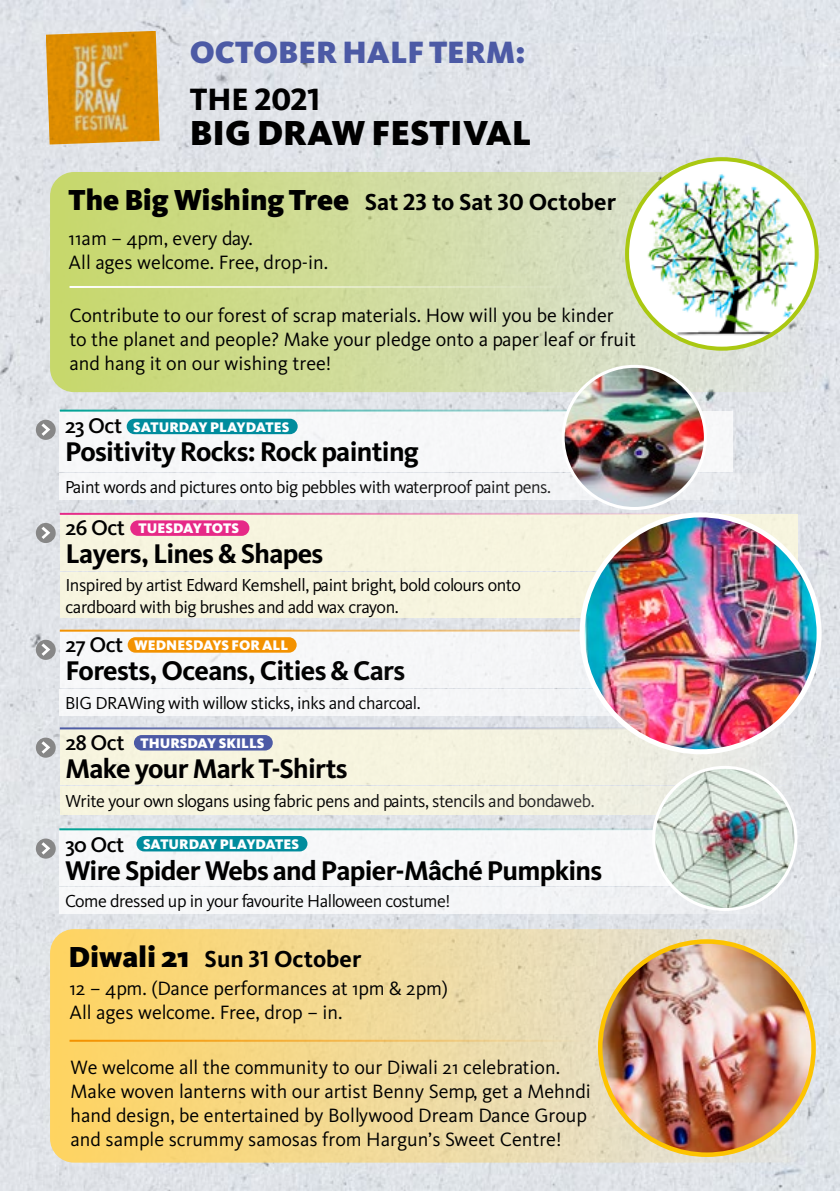
<style>
.page{position:relative;width:840px;height:1191px;background:#fff}
.page>*{position:absolute;margin:0;border:0;box-sizing:border-box;transform-origin:0 0}
.t1{font:900 36px "Kievit";color:#000}
.t2{font:900 32px "Kievit";color:#4c5aa5}
.t3{font:32px "Kievit Extra Bold SC";color:#000}
.t4{font:900 30px "Kievit";color:#000}
.t5{font:700 28px "Kievit";letter-spacing:-.025em;color:#000}
.t6{font:700 24px "Kievit";color:#000}
.t7{font:500 22px "Kievit";letter-spacing:-.025em;color:#000}
.t8{font:20px/24px "Kievit";color:#000}
.t9{font:18px/21.6px "Kievit";letter-spacing:-.025em;color:#000}
.t10{font:900 14.4px "Kievit";color:#fff}
.s1{font-family:"Kievit Bold SC";font-weight:400;font-size:24px}
.s2{font-weight:700;font-size:24px}
.s3{font-weight:900;font-size:30px}
.s4{font-family:"Kievit Bold SC";font-weight:400}
</style>
<div class="page">
<img style="left:0;top:0;width:839px;height:1191px">
<div style="left:60px;top:514px;width:737px;height:56px;background:#f7f4df"></div>
<div style="left:60px;top:630px;width:737px;height:57px;background:#f6f7f8"></div>
<div style="left:60px;top:572px;width:737px;height:46px;background:#f7f4df"></div>
<div style="left:59px;top:689px;width:738px;height:26px;background:#f6f7f8"></div>
<div style="left:59px;top:887px;width:738px;height:26px;background:#f6f6f8"></div>
<svg style="left:59px;top:473px;width:738px;height:27px;fill:#f5f6f8"></svg>
<div style="left:60px;top:786px;width:737px;height:29px;background:#f6f4df"></div>
<div style="left:60px;top:728px;width:737px;height:57px;background:linear-gradient(to right,#f8f5db,#ecece5)"></div>
<div style="left:36px;top:523px;width:20px;height:20px;background:#878787;border-radius:50%"></div>
<svg style="left:41px;top:526px;width:9px;height:13px"></svg>
<div style="left:36px;top:640px;width:20px;height:20px;background:#878787;border-radius:50%"></div>
<svg style="left:41px;top:643px;width:9px;height:13px"></svg>
<div style="left:36px;top:838px;width:20px;height:20px;background:#878787;border-radius:50%"></div>
<svg style="left:41px;top:842px;width:9px;height:12px"></svg>
<div style="left:36px;top:420px;width:20px;height:20px;background:#878787;border-radius:50%"></div>
<svg style="left:41px;top:423px;width:9px;height:13px"></svg>
<div style="left:36px;top:737px;width:20px;height:20px;background:#878787;border-radius:50%"></div>
<svg style="left:41px;top:741px;width:9px;height:12px"></svg>
<div style="left:59px;top:411px;width:673px;height:61px;background:#f7f7f9"></div>
<div style="left:59px;top:830px;width:689px;height:55px;background:#f7f7f9"></div>
<div style="left:50px;top:172px;width:761px;height:220px;background:linear-gradient(to right,#c7d86d,#dde1e0);border-radius:24px"></div>
<svg style="left:50px;top:929px;width:761px;height:233px;background:#f1d895"></svg>
<div style="left:130px;top:520px;width:119px;height:16px;background:#e62987;border-radius:8px"></div>
<div style="left:128px;top:637px;width:168px;height:15px;background:#f39200;border-radius:8px"></div>
<div style="left:134px;top:735px;width:138px;height:15px;background:#4c5aa5;border-radius:8px"></div>
<div style="left:127px;top:419px;width:170px;height:15px;background:#008c9d;border-radius:8px"></div>
<div style="left:136px;top:836px;width:171px;height:15px;background:#008c9d;border-radius:8px"></div>
<hr style="left:60px;top:727px;width:639px;height:2px;background:#4c5aa5">
<hr style="left:60px;top:513px;width:649px;height:2px;background:#e62987">
<hr style="left:60px;top:629px;width:737px;height:2px;background:#f39200">
<hr style="left:59px;top:828px;width:640px;height:2px;background:#00a295">
<hr style="left:60px;top:409px;width:639px;height:2px;background:#00a295">
<img style="left:581px;top:515px;width:237px;height:237px;border-radius:118px">
<div style="left:579px;top:512px;width:242px;height:242px;border:5px solid #fff;border-radius:50%"></div>
<img style="left:626px;top:159px;width:190px;height:190px;border-radius:95px">
<div style="left:624px;top:157px;width:194px;height:194px;border:4px solid #aac811;border-radius:50%"></div>
<img style="left:653px;top:767px;width:142px;height:142px;border-radius:71px">
<div style="left:651px;top:766px;width:146px;height:145px;border:3px solid #fff;border-radius:50%"></div>
<img style="left:563px;top:366px;width:142px;height:142px;border-radius:71px">
<div style="left:561px;top:365px;width:145px;height:145px;border:3px solid #fff;border-radius:50%"></div>
<img style="left:600px;top:941px;width:213px;height:213px;border-radius:107px">
<div style="left:597px;top:939px;width:218px;height:218px;border:5px solid #fdc300;border-radius:50%"></div>
<hr style="left:69px;top:1039px;width:515px;height:2px;background:#f39200">
<hr style="left:69px;top:286px;width:515px;height:2px;background:#fff">
<img style="left:46px;top:31px;width:113px;height:113px">
<h2 class="t2" style="left:190px;top:32px;width:337px">OCTOBER HALF TERM:</h2>
<h2 class="t3" style="left:190px;top:79px;width:132px">THE 2021</h2>
<h1 class="t1" style="left:190px;top:111px;width:343px">BIG DRAW FESTIVAL</h1>
<h3 class="t4" style="left:69px;top:181px;width:548px">The Big Wishing Tree <span class="s1">S</span><span class="s2">at</span> <span class="s1">23</span> <span class="s2">to</span> <span class="s1">S</span><span class="s2">at</span> <span class="s1">30</span> <span class="s2">October</span></h3>
<p class="t8" style="left:69px;top:226px;width:261px">11am – 4pm, every day.<br>All ages welcome. Free, drop-in.</p>
<p class="t8" style="left:69px;top:303px;width:567px">Contribute to our forest of scrap materials. How will you be kinder to the planet and people? Make your pledge onto a paper leaf or fruit and hang it on our wishing tree!</p>
<p class="t7" style="left:65px;top:412px;width:59px">23 Oct</p>
<h3 class="t5" style="left:65px;top:435px;width:355px">Positivity Rocks: Rock painting</h3>
<p class="t10" style="left:133px;top:418px;width:157px">SATURDAY PLAYDATES</p>
<p class="t9" style="left:65px;top:476px;width:487px">Paint words and pictures onto big pebbles with waterproof paint pens.</p>
<p class="t7" style="left:65px;top:514px;width:61px">26 Oct</p>
<h3 class="t5" style="left:65px;top:537px;width:259px">Layers, Lines &amp; Shapes</h3>
<p class="t10" style="left:139px;top:520px;width:102px">TUESDAY TOTS</p>
<p class="t9" style="left:65px;top:574px;width:457px">Inspired by artist Edward Kemshell, paint bright, bold colours onto cardboard with big brushes and add wax crayon.</p>
<p class="t7" style="left:65px;top:631px;width:59px">27 Oct</p>
<h3 class="t5" style="left:65px;top:654px;width:341px">Forests, Oceans, Cities &amp; Cars</h3>
<p class="t10" style="left:134px;top:636px;width:155px">WEDNESDAYS FOR ALL</p>
<p class="t9" style="left:65px;top:691px;width:357px">BIG DRAWing with willow sticks, inks and charcoal.</p>
<p class="t7" style="left:65px;top:729px;width:60px">28 Oct</p>
<h3 class="t5" style="left:65px;top:751px;width:283px">Make your Mark T-Shirts</h3>
<p class="t10" style="left:140px;top:734px;width:125px">THURSDAY SKILLS</p>
<p class="t9" style="left:65px;top:790px;width:530px">Write your own slogans using fabric pens and paints, stencils and bondaweb.</p>
<p class="t7" style="left:65px;top:831px;width:61px">30 Oct</p>
<h3 class="t5" style="left:65px;top:853px;width:538px">Wire Spider Webs and Papier-Mâché Pumpkins</h3>
<p class="t10" style="left:143px;top:835px;width:157px">SATURDAY PLAYDATES</p>
<p class="t9" style="left:65px;top:889px;width:386px">Come dressed up in your favourite Halloween costume!</p>
<p class="t6" style="left:69px;top:944px;width:294px"><span class="s3">Diwali 21</span> <span class="s4">S</span>un <span class="s4">31</span> October</p>
<p class="t8" style="left:69px;top:976px;width:380px">12 – 4pm. (Dance performances at 1pm &amp; 2pm)<br>All ages welcome. Free, drop – in.</p>
<p class="t8" style="left:70px;top:1054px;width:521px">We welcome all the community to our Diwali 21 celebration.<br>Make woven lanterns with our artist Benny Semp, get a Mehndi hand design, be entertained by Bollywood Dream Dance Group and sample scrummy samosas from Hargun’s Sweet Centre!</p>
</div>
